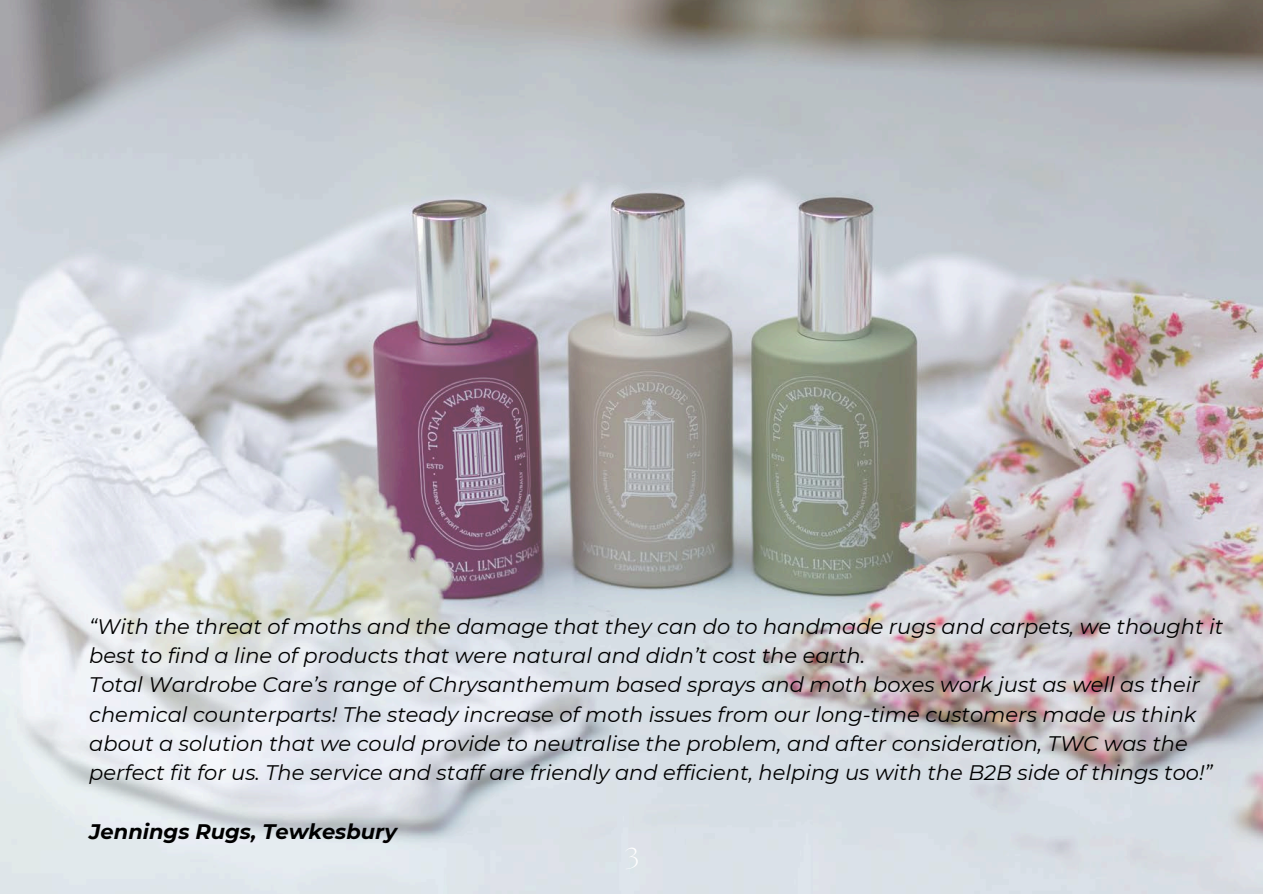
<style>
.page{position:relative;width:1263px;height:894px;background:#fff}
.page>*{position:absolute;margin:0;border:0;box-sizing:border-box;transform-origin:0 0}
.t1{font:25.5px "La Luxes Serif";color:#fff}
.t2{font:italic 21px/29.2px "Montserrat";color:#000}
.t3{font:italic 700 21px "Montserrat";color:#000}
</style>
<div class="page">
<img style="left:0;top:0;width:1263px;height:893px">
<p class="t2" style="left:89px;top:611px;width:1135px">“With the threat of moths and the damage that they can do to handmade rugs and carpets, we thought it best to find a line of products that were natural and didn’t cost the earth.</p>
<p class="t2" style="left:89px;top:670px;width:1125px">Total Wardrobe Care’s range of Chrysanthemum based sprays and moth boxes work just as well as their chemical counterparts! The steady increase of moth issues from our long-time customers made us think about a solution that we could provide to neutralise the problem, and after consideration, TWC was the perfect fit for us. The service and staff are friendly and efficient, helping us with the B2B side of things too!”</p>
<h1 class="t3" style="left:89px;top:818px;width:309px">Jennings Rugs, Tewkesbury</h1>
<p class="t1" style="left:624px;top:839px;width:17px">3</p>
</div>
